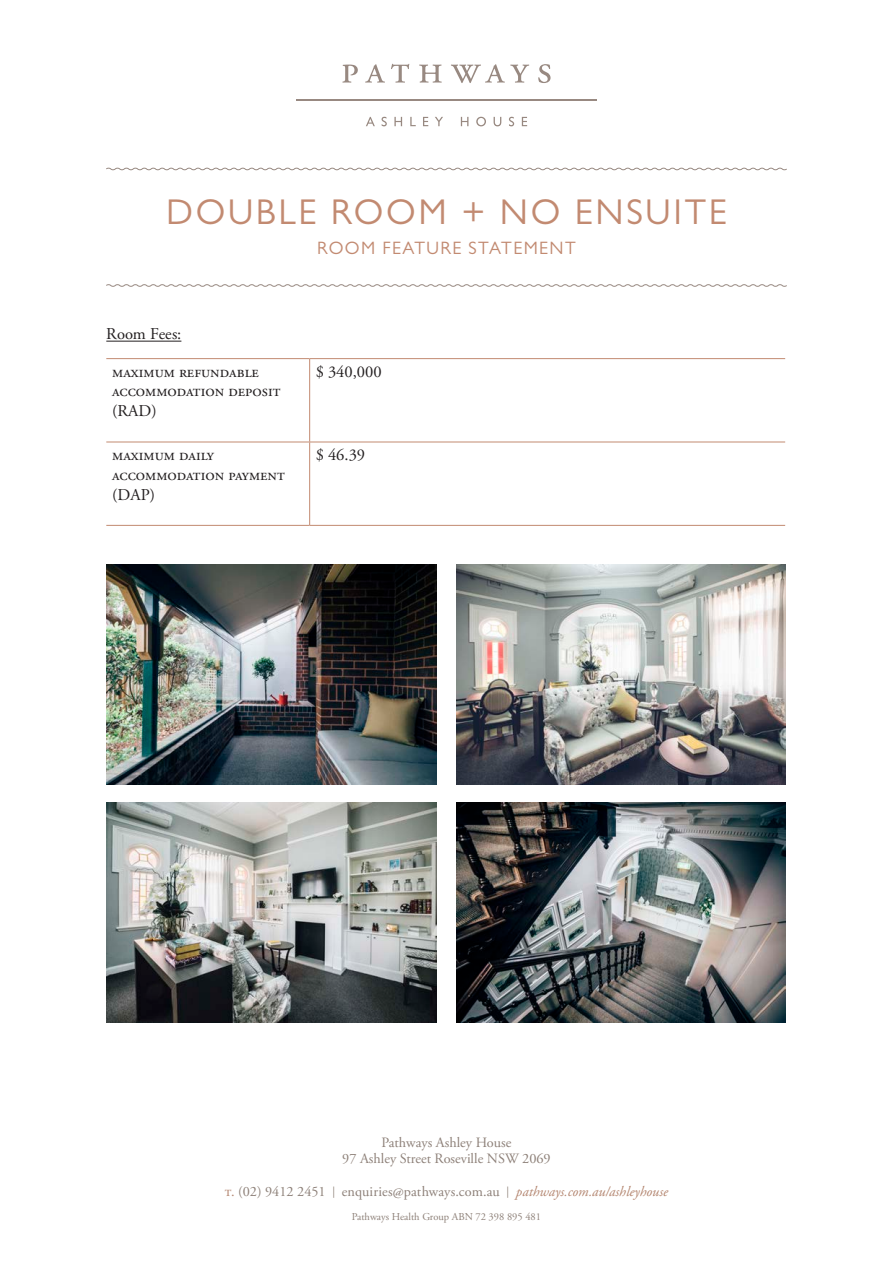
<style>
.page{position:relative;width:893px;height:1263px;background:#fff}
.page>*{position:absolute;margin:0;border:0;box-sizing:border-box;transform-origin:0 0}
.t1{font:36px "Gill Sans MT Pro";letter-spacing:.075em;color:#c28a71}
.t2{font:18px "Gill Sans MT Pro";letter-spacing:.075em;color:#c28a71}
.Body_01_-_Space{font:16.5px/19.8px "Adobe Garamond Pro";color:#231f20}
.t3{font:14.25px "Adobe Garamond Pro";color:#8d8078}
.t4{font:10.5px "Adobe Garamond Pro";color:#8d8078}
.s1{color:#b48670}
.s2{font-size:11.25px}
.s3{font-style:italic;color:#b48670}
</style>
<div class="page">
<hr style="left:106px;top:341px;width:75px;height:1px;background:#231f20">
<hr style="left:106px;top:358px;width:204px;height:1px;background:#c28a71">
<hr style="left:310px;top:358px;width:475px;height:1px;background:#c28a71">
<hr style="left:309px;top:359px;width:1px;height:83px;background:#c28a71">
<hr style="left:106px;top:442px;width:204px;height:1px;background:#c28a71">
<hr style="left:310px;top:442px;width:475px;height:1px;background:#c28a71">
<hr style="left:309px;top:442px;width:1px;height:83px;background:#c28a71">
<hr style="left:106px;top:525px;width:204px;height:1px;background:#c28a71">
<hr style="left:310px;top:525px;width:475px;height:1px;background:#c28a71">
<svg style="left:106px;top:284px;width:681px;height:3px"></svg>
<svg style="left:106px;top:167px;width:681px;height:4px"></svg>
<svg style="left:342px;top:65px;width:16px;height:18px"></svg>
<svg style="left:365px;top:64px;width:20px;height:19px"></svg>
<svg style="left:391px;top:64px;width:18px;height:19px"></svg>
<svg style="left:419px;top:65px;width:23px;height:18px"></svg>
<svg style="left:451px;top:64px;width:78px;height:19px"></svg>
<svg style="left:538px;top:64px;width:12px;height:19px"></svg>
<hr style="left:296px;top:99px;width:301px;height:2px;background:#988981">
<svg style="left:366px;top:117px;width:9px;height:9px"></svg>
<svg style="left:382px;top:117px;width:5px;height:9px"></svg>
<svg style="left:394px;top:117px;width:8px;height:9px"></svg>
<svg style="left:410px;top:117px;width:6px;height:9px"></svg>
<svg style="left:423px;top:117px;width:5px;height:9px"></svg>
<svg style="left:435px;top:117px;width:8px;height:9px"></svg>
<svg style="left:461px;top:117px;width:7px;height:9px"></svg>
<svg style="left:476px;top:117px;width:10px;height:9px"></svg>
<svg style="left:494px;top:117px;width:7px;height:9px"></svg>
<svg style="left:509px;top:117px;width:5px;height:9px"></svg>
<svg style="left:522px;top:117px;width:5px;height:9px"></svg>
<img style="left:106px;top:564px;width:330px;height:220px">
<img style="left:456px;top:802px;width:330px;height:220px">
<img style="left:456px;top:564px;width:330px;height:220px">
<img style="left:106px;top:802px;width:330px;height:220px">
<p class="t1" style="left:166px;top:190px;width:562px">DOUBLE ROOM + NO ENSUITE</p>
<p class="t2" style="left:317px;top:237px;width:260px">ROOM FEATURE STATEMENT</p>
<p class="Body_01_-_Space" style="left:106px;top:325px;width:77px">Room Fees:</p>
<p class="Body_01_-_Space" style="left:112px;top:362px;width:170px">maximum refundable accommodation deposit (RAD)</p>
<p class="Body_01_-_Space" style="left:316px;top:362px;width:67px">$ 340,000</p>
<p class="Body_01_-_Space" style="left:112px;top:445px;width:174px">maximum daily accommodation payment (DAP)</p>
<p class="Body_01_-_Space" style="left:316px;top:445px;width:51px">$ 46.39</p>
<p class="t3" style="left:382px;top:1134px;width:131px">Pathways Ashley House</p>
<p class="t3" style="left:342px;top:1150px;width:210px">97 Ashley Street Roseville NSW 2069</p>
<p class="t3" style="left:225px;top:1183px;width:444px"><span class="s1">t.</span> (02) 9412 2451 <span class="s2">|</span> enquiries@pathways.com.au <span class="s2">|</span> <span class="s3">pathways.com.au/ashleyhouse</span></p>
<p class="t4" style="left:352px;top:1211px;width:191px">Pathways Health Group ABN 72 398 895 481</p>
</div>
